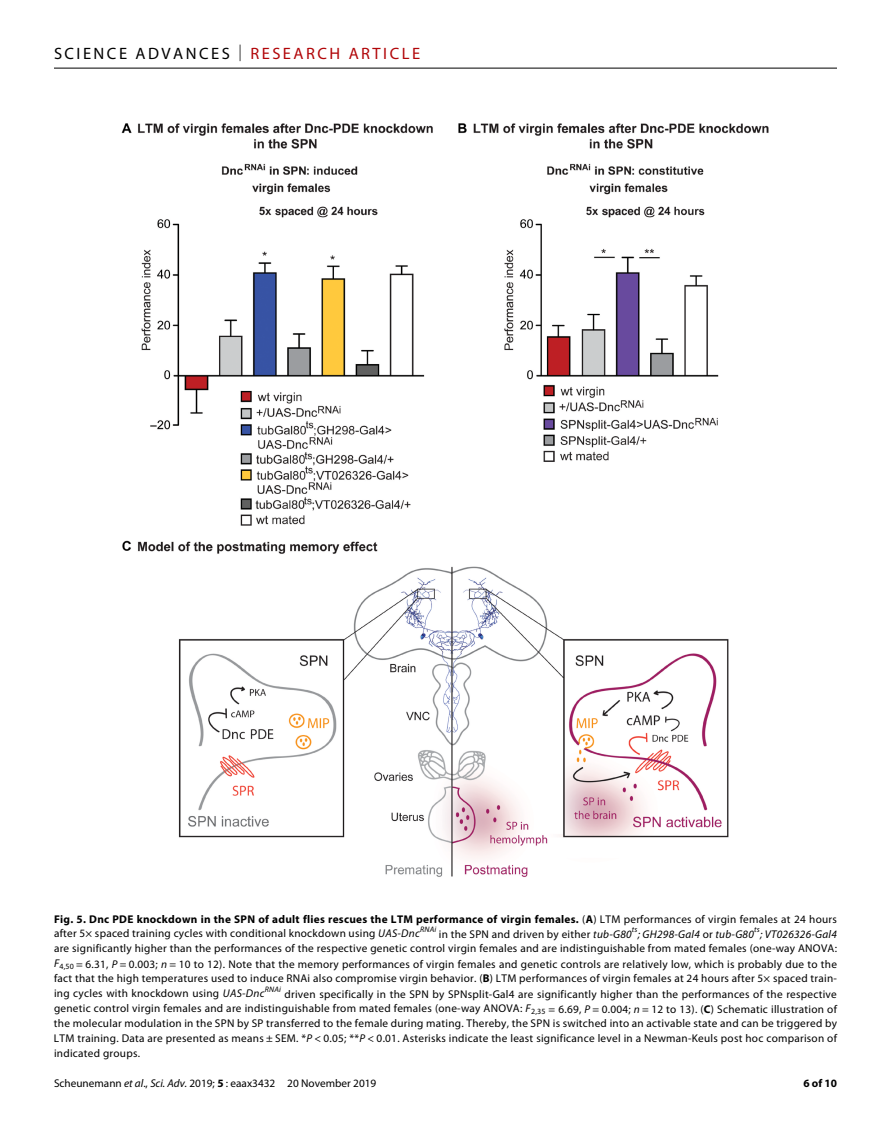
<style>
.page{position:relative;width:891px;height:1134px;background:#fff}
.page>*{position:absolute;margin:0;border:0;box-sizing:border-box;transform-origin:0 0}
.t1{font:16.5px "Myriad Pro";letter-spacing:.15em;color:#000}
.t2{font:11.25px/15px "Myriad Pro";letter-spacing:.025em;color:#000;text-align:justify}
.t3{font:11.25px "Myriad Pro";color:#000}
.t4{font:700 11.25px "Myriad Pro";color:#000}
.s1{font-weight:300}
.s2{color:#b10508}
.s3{font-weight:700}
.s4{font-style:italic}
</style>
<div class="page">
<hr style="left:54px;top:68px;width:783px;height:1px;background:#000">
<img style="left:122px;top:123px;width:647px;height:754px">
<h1 class="t1" style="left:54px;top:40px;width:368px">SCIENCE ADVANCES <span class="s1">|</span> <span class="s2">RESEARCH ARTICLE</span></h1>
<p class="t2" style="left:54px;top:911px;width:785px"><span class="s3">Fig. 5. Dnc PDE knockdown in the SPN of adult flies rescues the LTM performance of virgin females.</span> (<span class="s3">A</span>) LTM performances of virgin females at 24 hours after 5× spaced training cycles with conditional knockdown using <span class="s4">UAS-Dnc</span><sup>RNAi</sup> in the SPN and driven by either <span class="s4">tub-G80</span><sup>ts</sup><span class="s4">; GH298-Gal4</span> or <span class="s4">tub-G80</span><sup>ts</sup><span class="s4">; VT026326-Gal4 </span>are significantly higher than the performances of the respective genetic control virgin females and are indistinguishable from mated females (one-way ANOVA:<br><span class="s4">F</span><sub>4,50</sub> = 6.31, <span class="s4">P</span> = 0.003; <span class="s4">n</span> = 10 to 12). Note that the memory performances of virgin females and genetic controls are relatively low, which is probably due to the fact that the high temperatures used to induce RNAi also compromise virgin behavior. (<span class="s3">B</span>) LTM performances of virgin females at 24 hours after 5× spaced train&shy;ing cycles with knockdown using <span class="s4">UAS-Dnc</span><sup>RNAi</sup> driven specifically in the SPN by SPNsplit-Gal4 are significantly higher than the performances of the respective genetic control virgin females and are indistinguishable from mated females (one-way ANOVA: <span class="s4">F</span><sub>2,35</sub> = 6.69, <span class="s4">P</span> = 0.004; <span class="s4">n</span> = 12 to 13). (<span class="s3">C</span>) Schematic illustration of the molecular modulation in the SPN by SP transferred to the female during mating. Thereby, the SPN is switched into an activable state and can be triggered by LTM training. Data are presented as means ± SEM. *<span class="s4">P</span> &lt; 0.05; **<span class="s4">P</span> &lt; 0.01. Asterisks indicate the least significance level in a Newman-Keuls post hoc comparison of indicated groups.</p>
<p class="t3" style="left:54px;top:1074px;width:324px">Scheunemann <span class="s4">et al</span>., <span class="s4">Sci. Adv.</span> 2019; <span class="s3">5</span> : eaax3432 20 November 2019</p>
<p class="t4" style="left:803px;top:1074px;width:35px">6 of 10</p>
</div>
